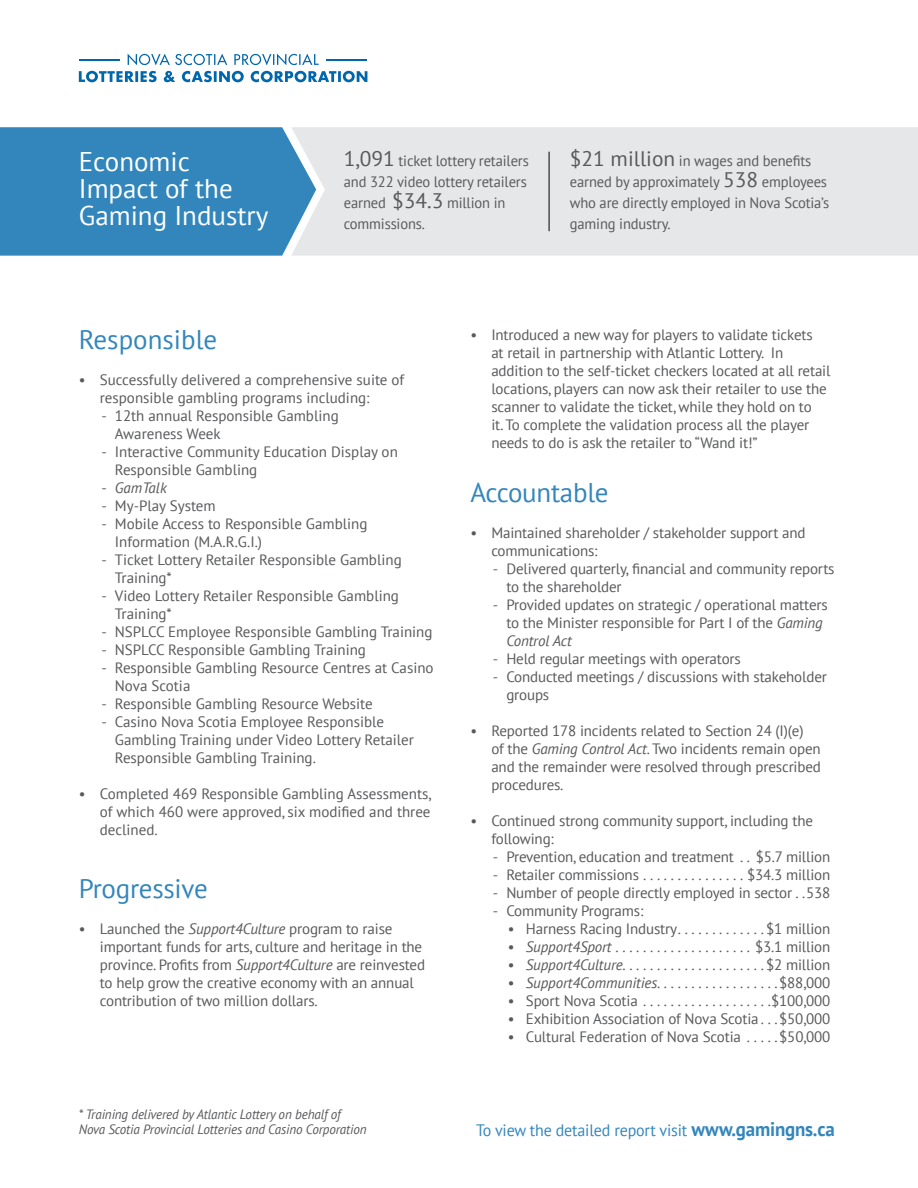
<style>
.page{position:relative;width:918px;height:1188px;background:#fff}
.page>*{position:absolute;margin:0;border:0;box-sizing:border-box;transform-origin:0 0}
.t1{font:27px "PT Sans";letter-spacing:-.01em;color:#3386bc}
.t2{font:27px/27px "PT Sans";color:#fff}
.t3{font:16.5px "PT Sans";letter-spacing:-.01em;color:#3386bc}
.t4{font:15px/18px "PT Sans";letter-spacing:-.01em;color:#58595b}
.t5{font:italic 15px "PT Sans";color:#58595b}
.t6{font:italic 13.5px/15px "PT Sans";letter-spacing:-.01em;color:#58595b}
.s1{font-size:21px}
.s2{font-style:normal}
.s3{font-style:italic}
.s4{font-weight:700;font-size:19.5px}
</style>
<div class="page">
<div style="left:0;top:127px;width:291px;height:129px;background:#3386bc"></div>
<div style="left:291px;top:127px;width:627px;height:129px;background:#e6e7e8"></div>
<svg style="left:79px;top:71px;width:288px;height:11px"></svg>
<svg style="left:128px;top:54px;width:191px;height:11px"></svg>
<hr style="left:79px;top:59px;width:41px;height:1px;background:#0067ac">
<hr style="left:326px;top:59px;width:41px;height:1px;background:#0067ac">
<hr style="left:549px;top:152px;width:1px;height:79px;background:#000">
<h1 class="t2" style="left:79px;top:147px;width:191px">Economic<br>Impact of the<br>Gaming Industry</h1>
<p class="t4" style="left:344px;top:150px;width:186px;line-height:21px"><span class="s1">1,091</span> ticket lottery retailers and 322 video lottery retailers earned <span class="s1">$34.3</span> million in commissions.</p>
<p class="t4" style="left:570px;top:150px;width:261px;line-height:21px"><span class="s1">$21 million</span> in wages and benefits earned by approximately <span class="s1">538</span> employees who are directly employed in Nova Scotia’s gaming industry.</p>
<h1 class="t1" style="left:79px;top:323px;width:140px">Responsible</h1>
<p class="t4" style="left:100px;top:371px;width:306px;text-indent:-21px">• Successfully delivered a comprehensive suite of responsible gambling programs including:</p>
<p class="t4" style="left:115px;top:407px;width:225px;text-indent:-14px">- 12th annual Responsible Gambling<br>Awareness Week</p>
<p class="t4" style="left:115px;top:443px;width:285px;text-indent:-13px">- Interactive Community Education Display on<br>Responsible Gambling</p>
<p class="t5" style="left:101px;top:478px;width:67px"><span class="s2">-</span> GamTalk</p>
<p class="t4" style="left:101px;top:497px;width:116px">- My-Play System</p>
<p class="t4" style="left:115px;top:515px;width:254px;text-indent:-13px">- Mobile Access to Responsible Gambling<br>Information (M.A.R.G.I.)</p>
<p class="t4" style="left:115px;top:551px;width:288px;text-indent:-13px">- Ticket Lottery Retailer Responsible Gambling<br>Training*</p>
<p class="t4" style="left:115px;top:587px;width:286px;text-indent:-13px">- Video Lottery Retailer Responsible Gambling<br>Training*</p>
<p class="t4" style="left:101px;top:623px;width:333px">- NSPLCC Employee Responsible Gambling Training</p>
<p class="t4" style="left:101px;top:641px;width:266px">- NSPLCC Responsible Gambling Training</p>
<p class="t4" style="left:115px;top:659px;width:320px;text-indent:-13px">- Responsible Gambling Resource Centres at Casino<br>Nova Scotia</p>
<p class="t4" style="left:101px;top:695px;width:273px">- Responsible Gambling Resource Website</p>
<p class="t4" style="left:115px;top:713px;width:301px;text-indent:-13px">- Casino Nova Scotia Employee Responsible<br>Gambling Training under Video Lottery Retailer<br>Responsible Gambling Training.</p>
<p class="t4" style="left:100px;top:785px;width:333px;text-align:justify;text-indent:-21px">• Completed 469 Responsible Gambling Assessments, of which 460 were approved, six modified and three declined.</p>
<h1 class="t1" style="left:79px;top:872px;width:130px">Progressive</h1>
<p class="t4" style="left:100px;top:920px;width:327px;text-indent:-21px">• Launched the <span class="s3">Support4Culture</span> program to raise important funds for arts, culture and heritage in the province. Profits from <span class="s3">Support4Culture</span> are reinvested to help grow the creative economy with an annual contribution of two million dollars.</p>
<p class="t6" style="left:79px;top:1106px;width:289px">* Training delivered by Atlantic Lottery on behalf of<br>Nova Scotia Provincial Lotteries and Casino Corporation</p>
<p class="t4" style="left:491px;top:326px;width:341px;text-indent:-21px">• Introduced a new way for players to validate tickets<br>at retail in partnership with Atlantic Lottery. In addition to the self-ticket checkers located at all retail locations, players can now ask their retailer to use the scanner to validate the ticket, while they hold on to<br>it. To complete the validation process all the player needs to do is ask the retailer to “Wand it!”</p>
<h1 class="t1" style="left:470px;top:476px;width:140px">Accountable</h1>
<p class="t4" style="left:491px;top:524px;width:316px;text-indent:-21px">• Maintained shareholder / stakeholder support and communications:</p>
<p class="t4" style="left:506px;top:560px;width:330px;text-indent:-14px">- Delivered quarterly, financial and community reports to the shareholder</p>
<p class="t4" style="left:506px;top:596px;width:323px;text-indent:-14px">- Provided updates on strategic / operational matters to the Minister responsible for Part I of the <span class="s3">Gaming<br>Control Act</span></p>
<p class="t4" style="left:493px;top:650px;width:249px">- Held regular meetings with operators</p>
<p class="t4" style="left:506px;top:668px;width:322px;text-indent:-14px">- Conducted meetings / discussions with stakeholder groups</p>
<p class="t4" style="left:491px;top:722px;width:331px;text-indent:-21px">• Reported 178 incidents related to Section 24 (I)(e)<br>of the <span class="s3">Gaming Control Act</span>. Two incidents remain open and the remainder were resolved through prescribed procedures.</p>
<p class="t4" style="left:491px;top:812px;width:323px;text-indent:-21px">• Continued strong community support, including the following:</p>
<p class="t4" style="left:493px;top:848px;width:339px">- Prevention, education and treatment ... $5.7 million</p>
<p class="t4" style="left:493px;top:866px;width:151px">- Retailer commissions................</p>
<p class="t4" style="left:747px;top:866px;width:85px">$34.3 million</p>
<p class="t4" style="left:493px;top:884px;width:339px">- Number of people directly employed in sector . .538</p>
<p class="t4" style="left:493px;top:902px;width:152px">- Community Programs:</p>
<p class="t4" style="left:508px;top:920px;width:324px">• Harness Racing Industry. . . . . . . . . . . . . $1 million</p>
<p class="t4" style="left:508px;top:938px;width:109px">• <span class="s3">Support4Sport</span>.....................</p>
<p class="t4" style="left:755px;top:938px;width:77px">$3.1 million</p>
<p class="t4" style="left:508px;top:956px;width:324px">• <span class="s3">Support4Culture</span>. . . . . . . . . . . . . . . . . . . . . $2 million</p>
<p class="t4" style="left:508px;top:974px;width:324px">• <span class="s3">Support4Communities</span>. . . . . . . . . . . . . . . . . .$88,000</p>
<p class="t4" style="left:508px;top:992px;width:136px">• Sport Nova Scotia...................</p>
<p class="t4" style="left:771px;top:992px;width:61px">$100,000</p>
<p class="t4" style="left:508px;top:1010px;width:324px">• Exhibition Association of Nova Scotia . . .$50,000</p>
<p class="t4" style="left:508px;top:1028px;width:240px">• Cultural Federation of Nova Scotia.....</p>
<p class="t4" style="left:779px;top:1028px;width:53px">$50,000</p>
<p class="t3" style="left:476px;top:1119px;width:360px">To view the detailed report visit <span class="s4">www.gamingns.ca</span></p>
</div>
